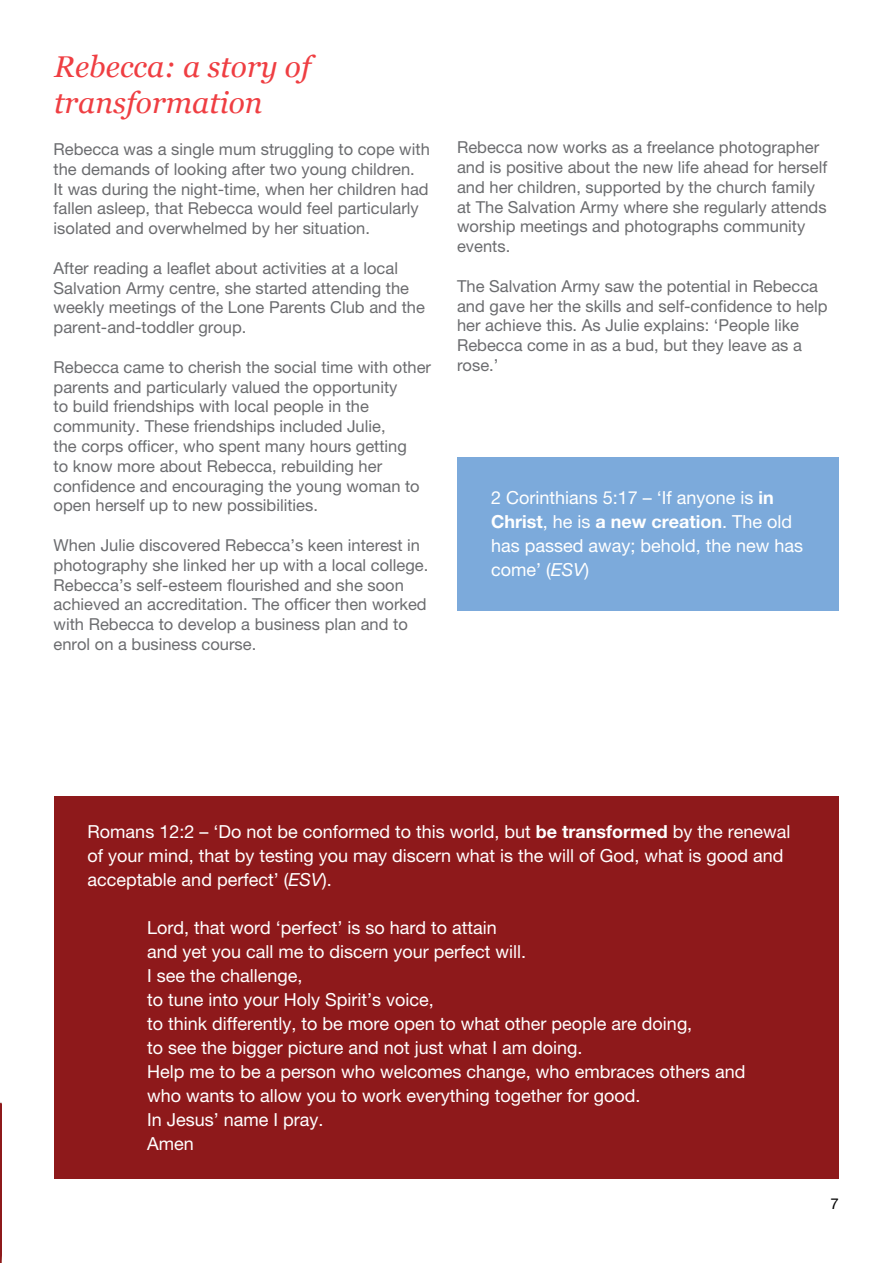
<style>
.page{position:relative;width:893px;height:1263px;background:#fff}
.page>*{position:absolute;margin:0;border:0;box-sizing:border-box;transform-origin:0 0}
.t1{font:italic 30px/36px "Georgia";color:#ef3e42}
.t2{font:18px/24px "Helvetica Neue LT Std";color:#fff}
.t3{font:16.5px/19.8px "Helvetica Neue LT Std";color:#6b6c6f}
.t4{font:15px "Helvetica Neue LT Std";color:#000}
.s1{font-weight:700}
.s2{font-style:italic}
</style>
<div class="page">
<img style="left:0;top:1102px;width:1px;height:161px">
<div style="left:54px;top:796px;width:785px;height:383px;background:#8e191b"></div>
<div style="left:457px;top:457px;width:382px;height:153px;background:#7caadb"></div>
<h1 class="t1" style="left:54px;top:49px;width:258px">Rebecca: a story of transformation</h1>
<p class="t3" style="left:54px;top:139px;width:378px">Rebecca was a single mum struggling to cope with the demands of looking after two young children.<br>It was during the night-time, when her children had fallen asleep, that Rebecca would feel particularly isolated and overwhelmed by her situation.</p>
<p class="t3" style="left:54px;top:258px;width:373px">After reading a leaflet about activities at a local Salvation Army centre, she started attending the weekly meetings of the Lone Parents Club and the parent-and-toddler group.</p>
<p class="t3" style="left:54px;top:357px;width:379px">Rebecca came to cherish the social time with other parents and particularly valued the opportunity<br>to build friendships with local people in the community. These friendships included Julie,<br>the corps officer, who spent many hours getting<br>to know more about Rebecca, rebuilding her confidence and encouraging the young woman to open herself up to new possibilities.</p>
<p class="t3" style="left:54px;top:535px;width:376px">When Julie discovered Rebecca’s keen interest in photography she linked her up with a local college.<br>Rebecca’s self-esteem flourished and she soon achieved an accreditation. The officer then worked with Rebecca to develop a business plan and to enrol on a business course.</p>
<p class="t3" style="left:457px;top:137px;width:372px">Rebecca now works as a freelance photographer and is positive about the new life ahead for herself and her children, supported by the church family at The Salvation Army where she regularly attends worship meetings and photographs community events.</p>
<p class="t3" style="left:457px;top:276px;width:372px">The Salvation Army saw the potential in Rebecca and gave her the skills and self-confidence to help her achieve this. As Julie explains: ‘People like Rebecca come in as a bud, but they leave as a rose.’</p>
<p class="t2" style="left:491px;top:485px;width:314px">2 Corinthians 5:17 – ‘If anyone is <span class="s1">in<br>Christ</span>, he is <span class="s1">a new creation</span>. The old has passed away; behold, the new has come’ (<span class="s2">ESV</span>)</p>
<p class="t2" style="left:88px;top:820px;width:704px">Romans 12:2 – ‘Do not be conformed to this world, but <span class="s1">be transformed</span> by the renewal of your mind, that by testing you may discern what is the will of God, what is good and acceptable and perfect’ (<span class="s2">ESV</span>).</p>
<p class="t2" style="left:147px;top:916px;width:600px">Lord, that word ‘perfect’ is so hard to attain<br>and yet you call me to discern your perfect will.<br>I see the challenge,<br>to tune into your Holy Spirit’s voice,<br>to think differently, to be more open to what other people are doing,<br>to see the bigger picture and not just what I am doing.<br>Help me to be a person who welcomes change, who embraces others and who wants to allow you to work everything together for good.<br>In Jesus’ name I pray.<br>Amen</p>
<p class="t4" style="left:831px;top:1195px;width:10px">7</p>
</div>
